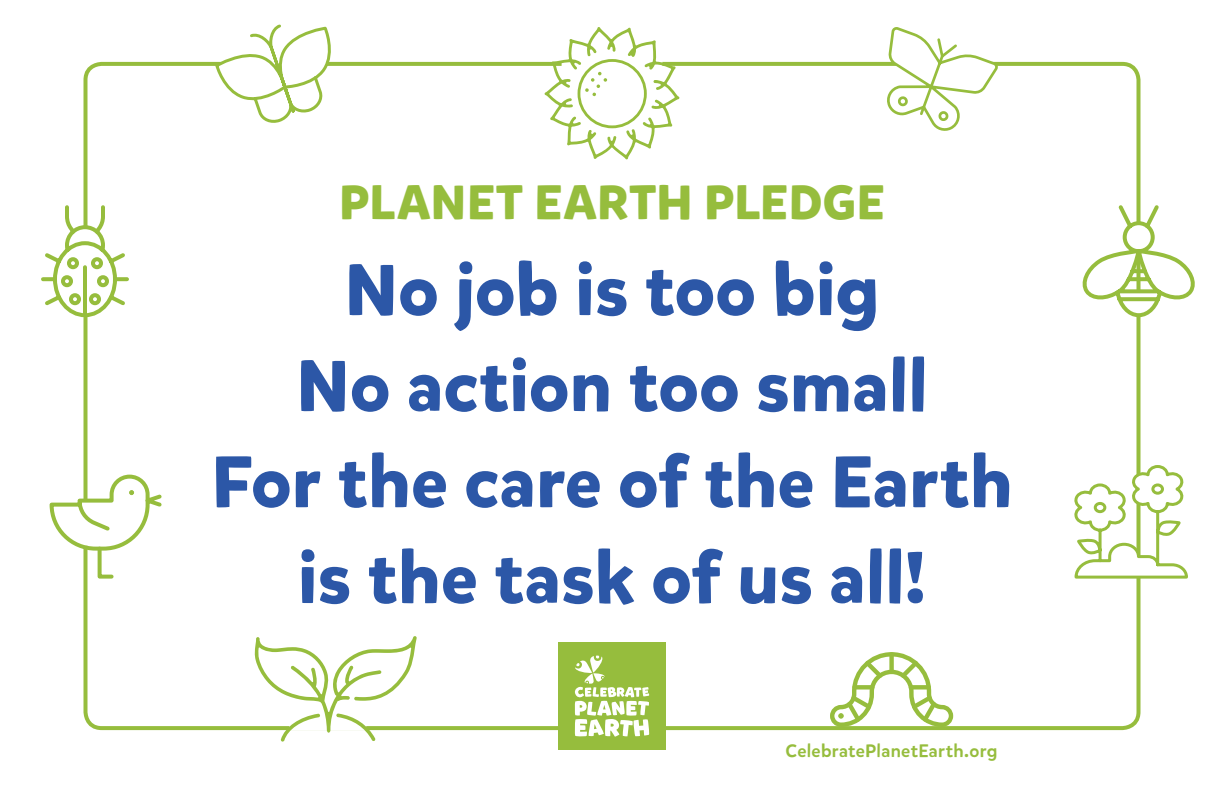
<style>
.page{position:relative;width:1224px;height:792px;background:#fff}
.page>*{position:absolute;margin:0;border:0;box-sizing:border-box;transform-origin:0 0}
.t1{font:700 72px/96px "Mikado";letter-spacing:.01em;color:#2c57a7;text-align:center}
.t2{font:700 48px "Mikado";letter-spacing:.005em;color:#96bd3d}
.t3{font:500 18px "Mikado";letter-spacing:.015em;color:#96bd3d}
</style>
<div class="page">
<div style="left:558px;top:642px;width:108px;height:108px;background:#96bd3d"></div>
<svg style="left:575px;top:656px;width:75px;height:81px"></svg>
<svg style="left:214px;top:24px;width:121px;height:99px"></svg>
<svg style="left:545px;top:27px;width:134px;height:133px"></svg>
<svg style="left:254px;top:636px;width:163px;height:106px"></svg>
<svg style="left:1082px;top:202px;width:113px;height:117px"></svg>
<svg style="left:49px;top:473px;width:113px;height:108px"></svg>
<svg style="left:41px;top:203px;width:88px;height:116px"></svg>
<svg style="left:828px;top:652px;width:127px;height:77px"></svg>
<svg style="left:886px;top:27px;width:115px;height:104px"></svg>
<svg style="left:1074px;top:464px;width:114px;height:116px"></svg>
<p class="t2" style="left:339px;top:172px;width:547px">PLANET EARTH PLEDGE</p>
<p class="t1" style="left:212px;top:243px;width:802px">No job is too big<br>No action too small<br>For the care of the Earth is the task of us all!</p>
<p class="t3" style="left:786px;top:740px;width:213px">CelebratePlanetEarth.org</p>
</div>
